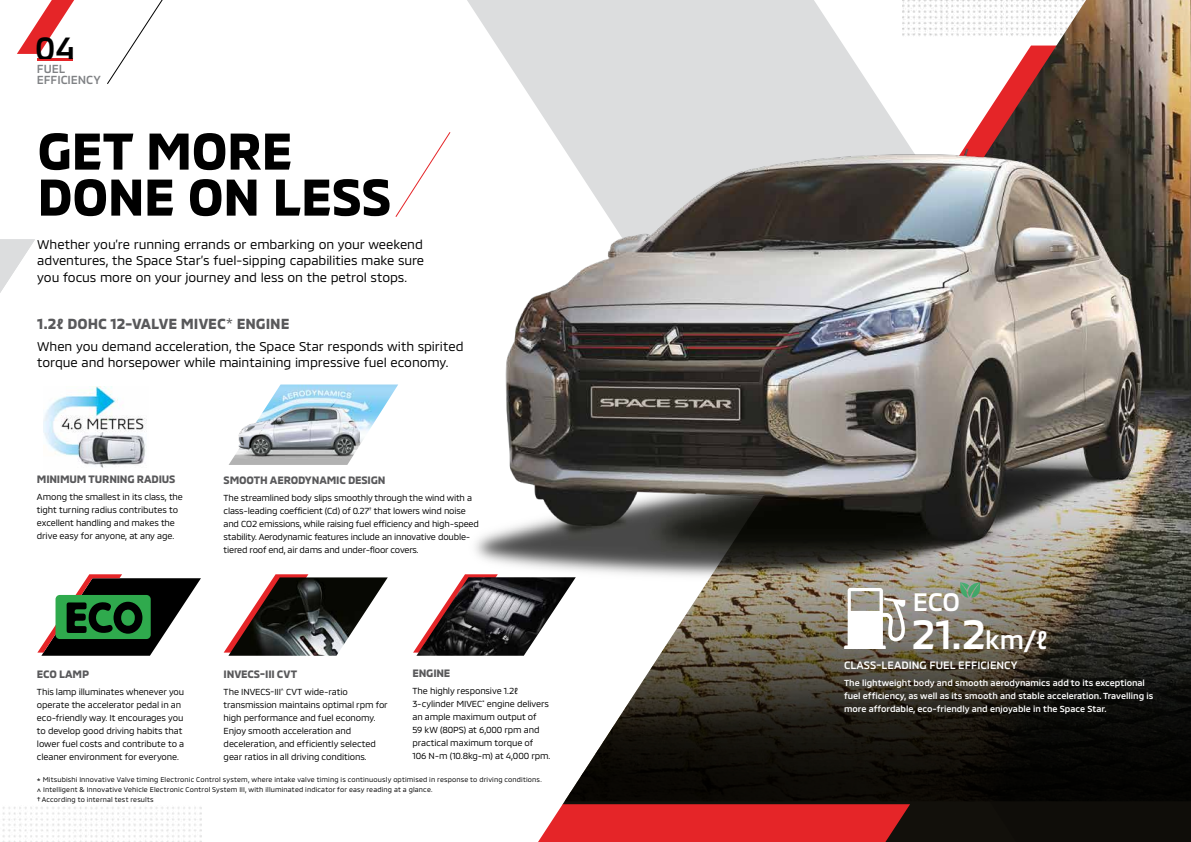
<style>
.page{position:relative;width:1191px;height:842px;background:#fff}
.page>*{position:absolute;margin:0;border:0;box-sizing:border-box;transform-origin:0 0}
.t1{font:700 53px/46px "MMC";letter-spacing:-.015em;color:#000}
.t2{font:500 42px "MMC";color:#fff}
.t3{font:500 33px "MMC";color:#000}
.t4{font:500 26px "MMC";color:#fff}
.t5{font:700 15px "MMC";letter-spacing:-.005em;color:#59595b}
.t6{font:13px/16.5px "MMC";letter-spacing:-.005em;color:#000;text-align:justify}
.t7{font:500 12px/11px "MMC";letter-spacing:-.01em;color:#808285}
.t8{font:700 11px "MMC";letter-spacing:-.02em;color:#59595b}
.t9{font:500 11px "MMC";color:#fff}
.t10{font:9px/13px "MMC";letter-spacing:-.015em;color:#000}
.t11{font:500 9px/13px "MMC";color:#fff}
.t12{font:7px/9.7px "MMC";letter-spacing:.02em;color:#000}
.s1{font-weight:400}
.s2{font-size:8px}
.s3{font-size:26px}
</style>
<div class="page">
<img style="left:223px;top:0;width:967px;height:653px">
<img style="left:563px;top:462px;width:628px;height:380px">
<svg style="left:538px;top:804px;width:372px;height:38px;background:#de2c2e"></svg>
<img style="left:43px;top:386px;width:104px;height:82px">
<img style="left:224px;top:384px;width:175px;height:81px">
<svg style="left:224px;top:574px;width:84px;height:79px"></svg>
<img style="left:228px;top:577px;width:160px;height:79px">
<svg style="left:413px;top:574px;width:85px;height:79px"></svg>
<img style="left:416px;top:577px;width:160px;height:79px">
<svg style="left:843px;top:588px;width:69px;height:61px"></svg>
<svg style="left:959px;top:582px;width:22px;height:16px"></svg>
<svg style="left:17px;top:0;width:57px;height:54px"></svg>
<hr style="left:37px;top:58px;width:36px;height:2px;background:#e52528">
<svg style="left:107px;top:0;width:56px;height:84px"></svg>
<svg style="left:0;top:239px;width:35px;height:54px"></svg>
<svg style="left:394px;top:131px;width:57px;height:87px"></svg>
<img style="left:2px;top:807px;width:199px;height:35px">
<svg style="left:37px;top:574px;width:164px;height:82px"></svg>
<h3 class="t3" style="left:35px;top:22px;width:41px">04</h3>
<h3 class="t7" style="left:37px;top:61px;width:65px">FUEL<br>EFFICIENCY</h3>
<h1 class="t1" style="left:37px;top:122px;width:356px">GET MORE<br>DONE ON LESS</h1>
<h3 class="t6" style="left:37px;top:234px;width:388px">Whether you’re running errands or embarking on your weekend adventures, the Space Star’s fuel-sipping capabilities make sure you focus more on your journey and less on the petrol stops.</h3>
<h3 class="t5" style="left:37px;top:312px;width:254px">1.2ℓ DOHC 12-VALVE MIVEC<span class="s1">*</span> ENGINE</h3>
<h3 class="t6" style="left:37px;top:336px;width:428px">When you demand acceleration, the Space Star responds with spirited torque and horsepower while maintaining impressive fuel economy.</h3>
<p class="t8" style="left:37px;top:470px;width:140px">MINIMUM TURNING RADIUS</p>
<p class="t10" style="left:37px;top:489px;width:147px">Among the smallest in its class, the tight turning radius contributes to excellent handling and makes the drive easy for anyone, at any age.</p>
<p class="t8" style="left:224px;top:471px;width:163px">SMOOTH AERODYNAMIC DESIGN</p>
<p class="t10" style="left:224px;top:490px;width:257px">The streamlined body slips smoothly through the wind with a class-leading coefficient (Cd) of 0.27<sup>†</sup> that lowers wind noise and CO2 emissions, while raising fuel efficiency and high-speed stability. Aerodynamic features include an innovative double&shy;tiered roof end, air dams and under-floor covers.</p>
<p class="t8" style="left:412px;top:665px;width:40px">ENGINE</p>
<p class="t10" style="left:412px;top:684px;width:139px">The highly responsive 1.2ℓ<br>3-cylinder MIVEC<sup>*</sup> engine delivers an ample maximum output of<br>59 kW (80PS) at 6,000 rpm and practical maximum torque of<br>106 N-m (10.8kg-m) at 4,000 rpm.</p>
<p class="t8" style="left:37px;top:665px;width:54px">ECO LAMP</p>
<p class="t10" style="left:37px;top:684px;width:149px">This lamp illuminates whenever you operate the accelerator pedal in an eco-friendly way. It encourages you to develop good driving habits that lower fuel costs and contribute to a cleaner environment for everyone.</p>
<p class="t8" style="left:224px;top:665px;width:75px">INVECS-III CVT</p>
<p class="t10" style="left:224px;top:684px;width:166px">The INVECS-III<sup>^</sup> CVT wide-ratio transmission maintains optimal rpm for high performance and fuel economy.<br>Enjoy smooth acceleration and deceleration, and efficiently selected gear ratios in all driving conditions.</p>
<p class="t12" style="left:37px;top:774px;width:506px"><span class="s2">*</span> Mitsubishi Innovative Valve timing Electronic Control system, where intake valve timing is continuously optimised in response to driving conditions. <span class="s2">^</span> Intelligent &amp; Innovative Vehicle Electronic Control System III, with illuminated indicator for easy reading at a glance.<br>†According to internal test results</p>
<h3 class="t4" style="left:912px;top:581px;width:49px">ECO</h3>
<h2 class="t2" style="left:911px;top:600px;width:138px">21.2<span class="s3">km/ℓ</span></h2>
<p class="t9" style="left:844px;top:656px;width:175px">CLASS-LEADING FUEL EFFICIENCY</p>
<p class="t11" style="left:844px;top:675px;width:311px">The lightweight body and smooth aerodynamics add to its exceptional fuel efficiency, as well as its smooth and stable acceleration. Travelling is more affordable, eco-friendly and enjoyable in the Space Star.</p>
</div>
